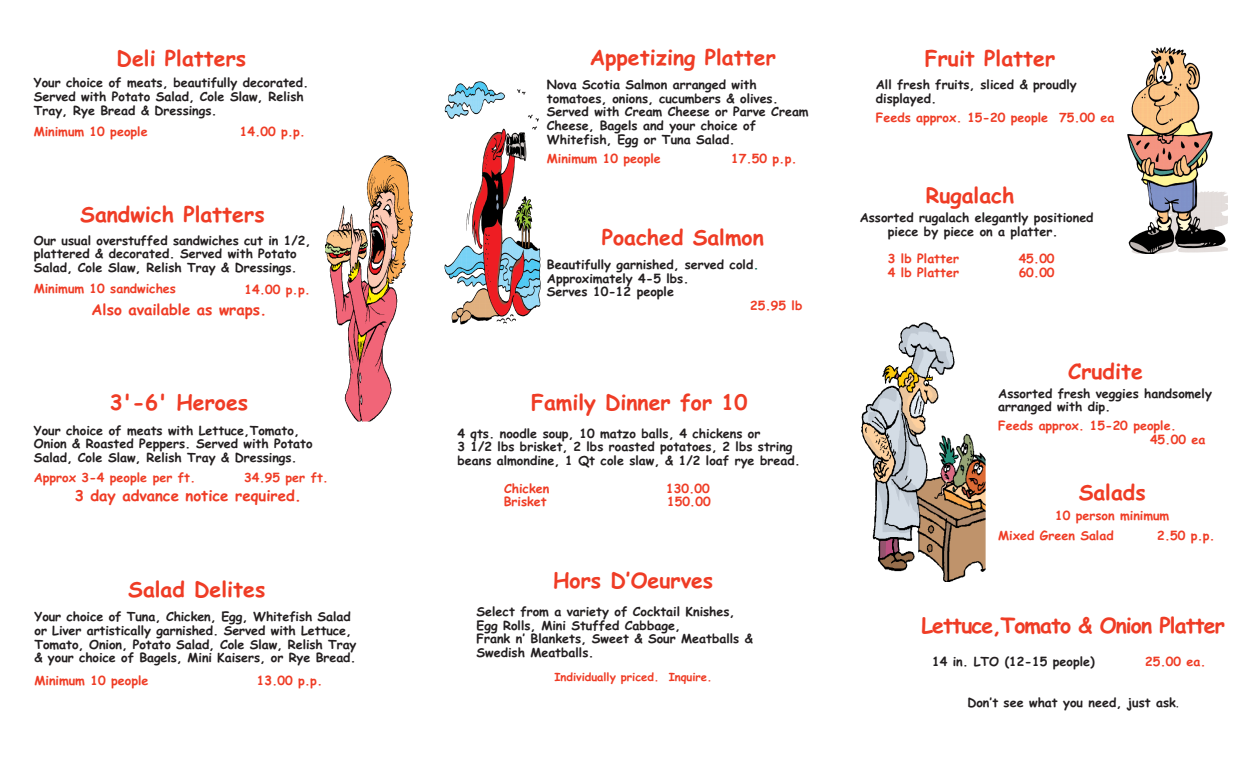
<style>
.page{position:relative;width:1260px;height:765px;background:#fff}
.page>*{position:absolute;margin:0;border:0;box-sizing:border-box;transform-origin:0 0}
.t1{font:700 21.25px "Comic Sans MS";color:#ef3c25}
.t2{font:700 21.25px "Comic Sans MS";letter-spacing:-.045em;color:#ef3c25}
.t3{font:700 15px "Comic Sans MS";color:#ef3c25}
.t4{font:700 12.5px/13.8px "Comic Sans MS";color:#231f20}
.t5{font:700 12.5px/13.8px "Comic Sans MS";color:#ef3c25}
.t6{font:700 11.25px "Comic Sans MS";color:#ef3c25}
.s1{font-weight:400;font-size:22.5px;color:#fff}
.s2{color:#00644d}
.s3{font-weight:400}
</style>
<div class="page">
<img style="left:326px;top:155px;width:87px;height:266px">
<img style="left:444px;top:82px;width:96px;height:242px">
<img style="left:862px;top:323px;width:123px;height:259px">
<img style="left:1127px;top:47px;width:101px;height:206px">
<h1 class="t1" style="left:117px;top:46px;width:144px">Deli Platters<span class="s1">x</span></h1>
<p class="t4" style="left:34px;top:76px;width:276px">Your choice of meats, beautifully decorated.<br>Served with Potato Salad, Cole Slaw, Relish<br>Tray, Rye Bread &amp; Dressings.</p>
<p class="t5" style="left:34px;top:125px;width:115px">Minimum 10 people</p>
<p class="t5" style="left:240px;top:125px;width:67px">14.00 p.p.</p>
<h1 class="t1" style="left:80px;top:202px;width:199px">Sandwich Platters<span class="s1">x</span></h1>
<p class="t4" style="left:34px;top:233px;width:279px">Our usual overstuffed sandwiches cut in 1/2, plattered &amp; decorated. Served with Potato<br>Salad, Cole Slaw, Relish Tray &amp; Dressings.</p>
<p class="t5" style="left:34px;top:282px;width:144px">Minimum 10 sandwiches</p>
<p class="t5" style="left:245px;top:282px;width:67px">14.00 p.p.</p>
<p class="t3" style="left:92px;top:301px;width:177px">Also available as wraps.</p>
<h1 class="t1" style="left:110px;top:390px;width:140px">3'-6' Heroes</h1>
<p class="t4" style="left:34px;top:423px;width:280px">Your choice of meats with Lettuce,Tomato,<br>Onion &amp; Roasted Peppers. Served with Potato<br>Salad, Cole Slaw, Relish Tray &amp; Dressings.</p>
<p class="t5" style="left:34px;top:471px;width:163px">Approx 3-4 people per ft.</p>
<p class="t5" style="left:244px;top:471px;width:86px">34.95 per ft.</p>
<p class="t3" style="left:75px;top:487px;width:228px">3 day advance notice required.</p>
<h1 class="t1" style="left:128px;top:578px;width:139px">Salad Delites</h1>
<p class="t4" style="left:35px;top:610px;width:323px">Your choice of Tuna, Chicken, Egg, Whitefish Salad or Liver artistically garnished. Served with Lettuce, Tomato, Onion, Potato Salad, Cole Slaw, Relish Tray &amp; your choice of Bagels, Mini Kaisers, or Rye Bread.</p>
<p class="t5" style="left:35px;top:674px;width:115px">Minimum 10 people</p>
<p class="t5" style="left:257px;top:674px;width:67px">13.00 p.p.</p>
<h1 class="t1" style="left:590px;top:45px;width:188px">Appetizing Platter</h1>
<p class="t4" style="left:547px;top:78px;width:263px">Nova Scotia Salmon arranged with tomatoes, onions, cucumbers &amp; olives.<br>Served with Cream Cheese or Parve Cream Cheese, Bagels and your choice of Whitefish, Egg or Tuna Salad.</p>
<p class="t5" style="left:547px;top:151px;width:115px">Minimum 10 people</p>
<p class="t5" style="left:731px;top:151px;width:67px">17.50 p.p.</p>
<h1 class="t1" style="left:602px;top:225px;width:164px">Poached Salmon</h1>
<p class="t4" style="left:547px;top:258px;width:213px">Beautifully garnished, served cold<span class="s2">.<br></span>Approximately 4-5 lbs.<br>Serves 10-12 people</p>
<p class="t5" style="left:750px;top:299px;width:54px">25.95 lb</p>
<h1 class="t1" style="left:531px;top:390px;width:218px">Family Dinner for 10</h1>
<p class="t4" style="left:458px;top:426px;width:344px">4 qts. noodle soup, 10 matzo balls, 4 chickens or<br>3 1/2 lbs brisket, 2 lbs roasted potatoes, 2 lbs string beans almondine, 1 Qt cole slaw, &amp; 1/2 loaf rye bread.</p>
<p class="t5" style="left:504px;top:481px;width:47px">Chicken</p>
<p class="t5" style="left:666px;top:481px;width:45px">130.00</p>
<p class="t5" style="left:504px;top:495px;width:45px">Brisket</p>
<p class="t5" style="left:667px;top:495px;width:45px">150.00</p>
<h1 class="t1" style="left:553px;top:569px;width:162px">Hors D’Oeurves</h1>
<p class="t4" style="left:477px;top:605px;width:278px">Select from a variety of Cocktail Knishes, Egg Rolls, Mini Stuffed Cabbage,<br>Frank n’ Blankets, Sweet &amp; Sour Meatballs &amp; Swedish Meatballs.</p>
<p class="t6" style="left:554px;top:671px;width:159px">Individually priced. Inquire.</p>
<h1 class="t1" style="left:925px;top:46px;width:132px">Fruit Platter</h1>
<p class="t4" style="left:876px;top:78px;width:202px">All fresh fruits, sliced &amp; proudly displayed.</p>
<p class="t5" style="left:876px;top:111px;width:240px">Feeds approx. 15-20 people 75.00 ea</p>
<h1 class="t1" style="left:926px;top:183px;width:103px">Rugalach<span class="s1">x</span></h1>
<p class="t4" style="left:888px;top:211px;width:207px;text-indent:-28px">Assorted rugalach elegantly positioned piece by piece on a platter.</p>
<p class="t5" style="left:888px;top:252px;width:73px">3 lb Platter</p>
<p class="t5" style="left:1019px;top:252px;width:37px">45.00</p>
<p class="t5" style="left:888px;top:266px;width:73px">4 lb Platter</p>
<p class="t5" style="left:1019px;top:266px;width:37px">60.00</p>
<h1 class="t1" style="left:1068px;top:359px;width:90px">Crudite<span class="s1">x</span></h1>
<p class="t4" style="left:998px;top:386px;width:215px">Assorted fresh veggies handsomely arranged with dip.</p>
<p class="t5" style="left:1150px;top:419px;width:57px;text-indent:-152px">Feeds approx. 15-20 people.<br>45.00 ea</p>
<h1 class="t1" style="left:1079px;top:480px;width:69px">Salads</h1>
<p class="t5" style="left:998px;top:506px;width:173px;line-height:20px;text-indent:57px">10 person minimum<br>Mixed Green Salad</p>
<p class="t5" style="left:1157px;top:529px;width:59px">2.50 p.p.</p>
<h1 class="t2" style="left:922px;top:613px;width:305px">Lettuce,Tomato &amp; Onion Platter</h1>
<p class="t4" style="left:932px;top:654px;width:164px">14 in. LTO (12-15 people)</p>
<p class="t5" style="left:1145px;top:654px;width:62px">25.00 ea.</p>
<p class="t4" style="left:967px;top:696px;width:213px">Don’t see what you need, just ask<span class="s3">.</span></p>
</div>
